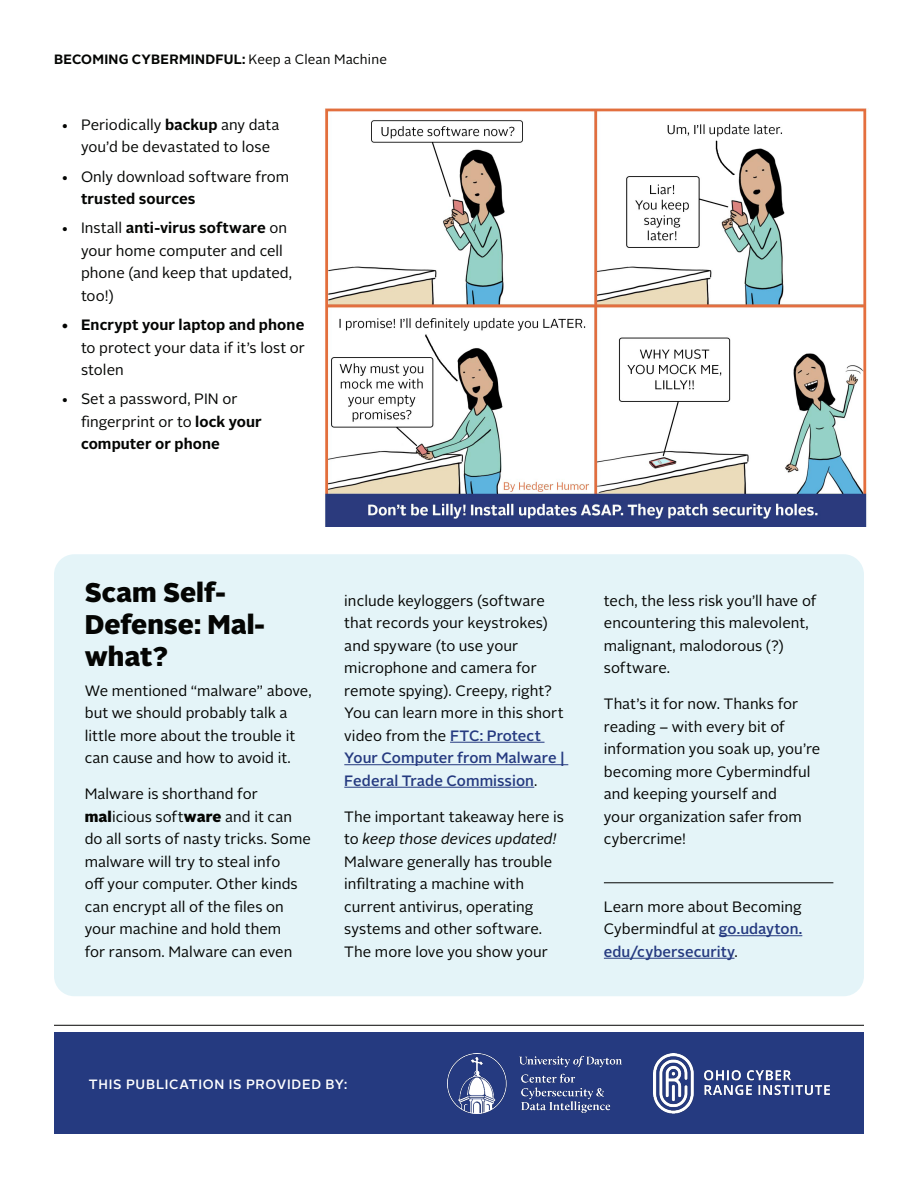
<style>
.page{position:relative;width:918px;height:1188px;background:#fff}
.page>*{position:absolute;margin:0;border:0;box-sizing:border-box;transform-origin:0 0}
.t1{font:900 27px/32.4px "Alright Sans";color:#040503}
.BONUS_TIP__Keep_Trav{font:15px/22.5px "Alright Sans";color:#040503}
.BONUS_TIP__Keep_Trav-2{font:700 13.5px "Alright Sans";letter-spacing:.02em;color:#040503}
.t2{font:500 13.5px "Alright Sans";letter-spacing:.055em;color:#fff}
.s1{font-weight:400}
.s2{font-weight:700}
.s3{font-weight:900}
.s4{font-weight:500;color:#253a80}
.s5{font-style:italic}
</style>
<div class="page">
<hr style="left:54px;top:1025px;width:810px;height:1px;background:#040503">
<div style="left:54px;top:1033px;width:810px;height:101px;background:#253a80"></div>
<img style="left:654px;top:1054px;width:175px;height:59px">
<img style="left:447px;top:1054px;width:175px;height:59px">
<div style="left:54px;top:554px;width:810px;height:442px;background:#e1f3f8;border-radius:20px"></div>
<img style="left:325px;top:108px;width:542px;height:419px">
<hr style="left:450px;top:742px;width:95px;height:1px;background:#253a80">
<hr style="left:344px;top:764px;width:224px;height:1px;background:#253a80">
<hr style="left:344px;top:787px;width:190px;height:1px;background:#253a80">
<hr style="left:719px;top:935px;width:83px;height:1px;background:#253a80">
<hr style="left:604px;top:958px;width:130px;height:1px;background:#253a80">
<hr style="left:604px;top:882px;width:229px;height:1px;background:#040503">
<p class="BONUS_TIP__Keep_Trav-2" style="left:54px;top:50px;width:334px">BECOMING CYBERMINDFUL: <span class="s1">Keep a Clean Machine</span></p>
<p class="BONUS_TIP__Keep_Trav" style="left:81px;top:114px;width:200px;text-indent:-20px">• Periodically <span class="s2">backup</span> any data you’d be devastated to lose</p>
<p class="BONUS_TIP__Keep_Trav" style="left:81px;top:165px;width:210px;text-indent:-20px">• Only download software from <span class="s2">trusted sources</span></p>
<p class="BONUS_TIP__Keep_Trav" style="left:81px;top:217px;width:213px;text-indent:-20px">• Install <span class="s2">anti-virus software</span> on your home computer and cell phone (and keep that updated, too!)</p>
<p class="BONUS_TIP__Keep_Trav" style="left:81px;top:314px;width:225px;text-align:justify;text-indent:-20px"><span class="s2">• Encrypt your laptop and phone </span>to protect your data if it’s lost or stolen</p>
<p class="BONUS_TIP__Keep_Trav" style="left:81px;top:388px;width:182px;text-indent:-20px">• Set a password, PIN or fingerprint or to <span class="s2">lock your computer or phone</span></p>
<h3 class="t1" style="left:85px;top:576px;width:182px">Scam Self-<br>Defense: Mal&shy;what?</h3>
<p class="BONUS_TIP__Keep_Trav" style="left:85px;top:680px;width:228px">We mentioned “malware” above, but we should probably talk a little more about the trouble it can cause and how to avoid it.</p>
<p class="BONUS_TIP__Keep_Trav" style="left:85px;top:783px;width:228px">Malware is shorthand for <span class="s3">mal</span>icious soft<span class="s3">ware</span> and it can do all sorts of nasty tricks. Some malware will try to steal info<br>off your computer. Other kinds can encrypt all of the files on your machine and hold them<br>for ransom. Malware can even</p>
<p class="BONUS_TIP__Keep_Trav" style="left:344px;top:590px;width:222px">include keyloggers (software that records your keystrokes) and spyware (to use your microphone and camera for remote spying). Creepy, right?<br>You can learn more in this short video from the <span class="s4">FTC: Protect<br>Your Computer from Malware |<br>Federal Trade Commission</span>.</p>
<p class="BONUS_TIP__Keep_Trav" style="left:344px;top:806px;width:221px">The important takeaway here is to <span class="s5">keep those devices updated!<br></span>Malware generally has trouble infiltrating a machine with current antivirus, operating systems and other software.<br>The more love you show your</p>
<p class="BONUS_TIP__Keep_Trav" style="left:604px;top:590px;width:214px">tech, the less risk you’ll have of encountering this malevolent, malignant, malodorous (?) software.</p>
<p class="BONUS_TIP__Keep_Trav" style="left:604px;top:693px;width:218px">That’s it for now. Thanks for reading – with every bit of information you soak up, you’re becoming more Cybermindful and keeping yourself and<br>your organization safer from cybercrime!</p>
<p class="BONUS_TIP__Keep_Trav" style="left:604px;top:896px;width:200px;text-align:justify">Learn more about Becoming Cybermindful at <span class="s4">go.udayton. edu/cybersecurity</span>.</p>
<p class="t2" style="left:89px;top:1074px;width:260px">THIS PUBLICATION IS PROVIDED BY:</p>
</div>
